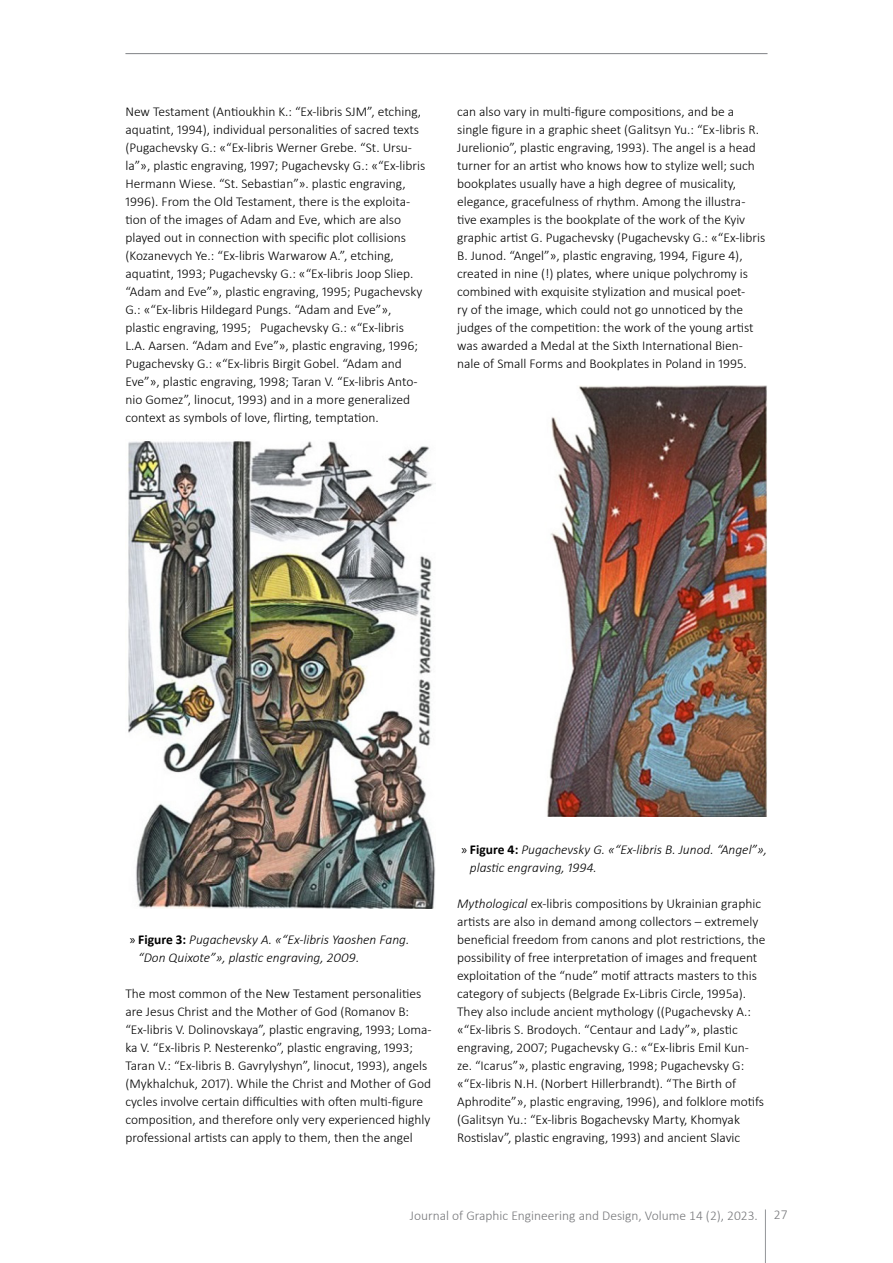
<style>
.page{position:relative;width:893px;height:1263px;background:#fff}
.page>*{position:absolute;margin:0;border:0;box-sizing:border-box;transform-origin:0 0}
.t1{font:300 13.5px/18px "Calibri";color:#000}
.t2{font:italic 300 13.5px/18px "Calibri";color:#000}
.t3{font:300 13.5px "Calibri";color:#77787b}
.s1{font-family:"Myriad Pro";font-weight:400;font-style:normal}
.s2{font-weight:700;font-style:normal}
.s3{font-style:italic}
</style>
<div class="page">
<hr style="left:765px;top:1209px;width:1px;height:54px;background:#939598">
<hr style="left:125px;top:53px;width:642px;height:1px;background:#808285">
<img style="left:128px;top:441px;width:308px;height:467px">
<img style="left:547px;top:385px;width:220px;height:432px">
<p class="t1" style="left:125px;top:102px;width:301px">New Testament (Antioukhin K.: “Ex-libris SJM”, etching, aquatint, 1994), individual personalities of sacred texts (Pugachevsky G.: «“Ex-libris Werner Grebe. “St. Ursu&shy;la”», plastic engraving, 1997; Pugachevsky G.: «“Ex-libris Hermann Wiese. “St. Sebastian”». plastic engraving, 1996). From the Old Testament, there is the exploita&shy;tion of the images of Adam and Eve, which are also played out in connection with specific plot collisions (Kozanevych Ye.: “Ex-libris Warwarow A.”, etching, aquatint, 1993; Pugachevsky G.: «“Ex-libris Joop Sliep. “Adam and Eve”», plastic engraving, 1995; Pugachevsky G.: «“Ex-libris Hildegard Pungs. “Adam and Eve”», plastic engraving, 1995; Pugachevsky G.: «“Ex-libris L.A. Aarsen. “Adam and Eve”», plastic engraving, 1996; Pugachevsky G.: «“Ex-libris Birgit Gobel. “Adam and Eve”», plastic engraving, 1998; Taran V. “Ex-libris Anto&shy;nio Gomez”, linocut, 1993) and in a more generalized context as symbols of love, flirting, temptation.</p>
<p class="t1" style="left:457px;top:102px;width:310px">can also vary in multi-figure compositions, and be a single figure in a graphic sheet (Galitsyn Yu.: “Ex -libris R.<br>Jurelionio”, plastic engraving, 1993). The angel is a head turner for an artist who knows how to stylize well; such bookplates usually have a high degree of musicality, elegance, gracefulness of rhythm. Among the illustra&shy;tive examples is the bookplate of the work of the Kyiv graphic artist G. Pugachevsky (Pugachevsky G.: «“Ex-libris B. Junod. “Angel”», plastic engraving, 1994, Figure 4), created in nine (!) plates, where unique polychromy is combined with exquisite stylization and musical poet-<br>ry of the image, which could not go unnoticed by the judges of the competition: the work of the young artist was awarded a Medal at the Sixth International Bien&shy;nale of Small Forms and Bookplates in Poland in 1995.</p>
<p class="t2" style="left:138px;top:930px;width:273px;text-indent:-9px"><span class="s1">»</span> <span class="s2">Figure 3:</span> Pugachevsky A. «“Ex-libris Yaoshen Fang. “Don Quixote”», plastic engraving, 2009.</p>
<p class="t1" style="left:125px;top:984px;width:308px">The most common of the New Testament personalities are Jesus Christ and the Mother of God (Romanov B: “Ex-libris V. Dolinovskaya”, plastic engraving, 1993; Loma&shy;ka V. “Ex-libris P. Nesterenko”, plastic engraving, 1993; Taran V.: “Ex-libris B. Gavrylyshyn”, linocut, 1993), angels (Mykhalchuk, 2017). While the Christ and Mother of God cycles involve certain difficulties with often multi-figure composition, and therefore only very experienced highly professional artists can apply to them, then the angel</p>
<p class="t2" style="left:470px;top:840px;width:299px;text-indent:-9px"><span class="s1">»</span> <span class="s2">Figure 4:</span> Pugachevsky G. «“Ex-libris B. Junod. “Angel”», plastic engraving, 1994.</p>
<p class="t1" style="left:457px;top:894px;width:310px"><span class="s3">Mythological</span> ex-libris compositions by Ukrainian graphic artists are also in demand among collectors – extremely beneficial freedom from canons and plot restrictions, the possibility of free interpretation of images and frequent exploitation of the “nude” motif attracts masters to this category of subjects (Belgrade Ex-Libris Circle, 1995a).<br>They also include ancient mythology ((Pugachevsky A.: «“Ex-libris S. Brodoych. “Centaur and Lady”», plastic engraving, 2007; Pugachevsky G.: «“Ex-libris Emil Kun&shy;ze. “Icarus”», plastic engraving, 1998; Pugachevsky G: «“Ex-libris N.H. (Norbert Hillerbrandt). “The Birth of Aphrodite”», plastic engraving, 1996), and folklore motifs (Galitsyn Yu.: “Ex-libris Bogachevsky Marty, Khomyak Rostislav”, plastic engraving, 1993) and ancient Slavic</p>
<p class="t3" style="left:410px;top:1207px;width:379px">Journal of Graphic Engineering and Design, Volume 14 (2), 2023. 27</p>
</div>
